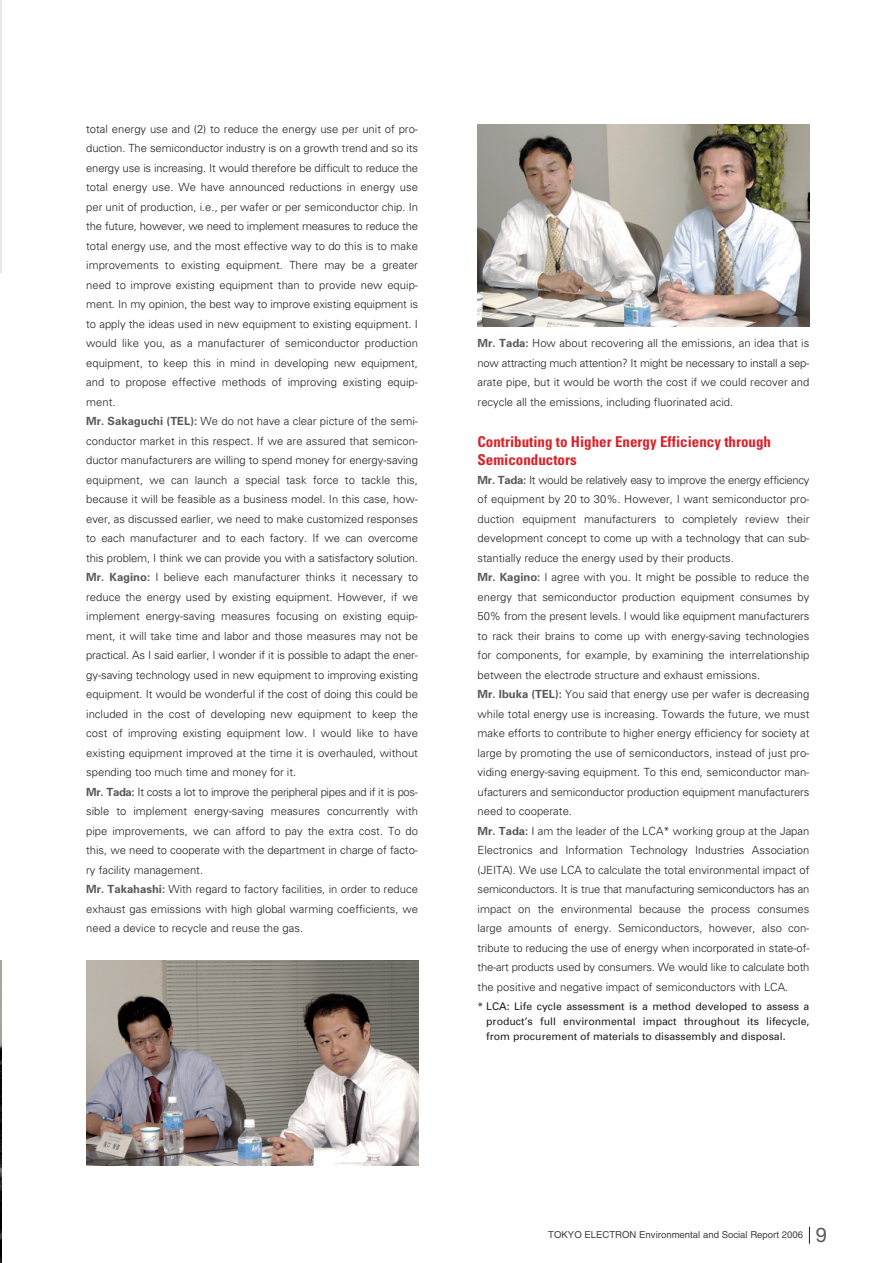
<style>
.page{position:relative;width:893px;height:1263px;background:#fff}
.page>*{position:absolute;margin:0;border:0;box-sizing:border-box;transform-origin:0 0}
.t1{font:700 condensed 15px/18px "Univers";color:#da2128}
.t2{font:300 11.25px/19.5px "Univers";color:#231f20}
.t3{font:10.5px/15px "Univers";color:#231f20;text-align:justify}
.t4{font:9.6px "Helvetica";color:#404041}
.s1{font-weight:700;color:#58595b}
.s2{font-family:"Helvetica Neue";font-size:20.25px;color:#58595b}
</style>
<div class="page">
<hr style="left:0;top:0;width:1px;height:272px;background:#e6e7e8">
<img style="left:477px;top:124px;width:332px;height:202px">
<img style="left:0;top:961px;width:1px;height:302px">
<img style="left:86px;top:961px;width:332px;height:205px">
<svg style="left:809px;top:1227px;width:1px;height:17px"></svg>
<p class="t2" style="left:86px;top:120px;width:333px">total energy use and (2) to reduce the energy use per unit of pro&shy;duction. The semiconductor industry is on a growth trend and so its energy use is increasing. It would therefore be difficult to reduce the total energy use. We have announced reductions in energy use per unit of production, i.e., per wafer or per semiconductor chip. In the future, however, we need to implement measures to reduce the total energy use, and the most effective way to do this is to make improvements to existing equipment. There may be a greater need to improve existing equipment than to provide new equip&shy;ment. In my opinion, the best way to improve existing equipment is to apply the ideas used in new equipment to existing equipment. I would like you, as a manufacturer of semiconductor production equipment, to keep this in mind in developing new equipment, and to propose effective methods of improving existing equip&shy;ment.<br><span class="s1">Mr. Sakaguchi (TEL):</span> We do not have a clear picture of the semi&shy;conductor market in this respect. If we are assured that semicon&shy;ductor manufacturers are willing to spend money for energy-saving equipment, we can launch a special task force to tackle this, because it will be feasible as a business model. In this case, how&shy;ever, as discussed earlier, we need to make customized responses to each manufacturer and to each factory. If we can overcome this problem, I think we can provide you with a satisfactory solution.<br><span class="s1">Mr. Kagino:</span> I believe each manufacturer thinks it necessary to reduce the energy used by existing equipment. However, if we implement energy-saving measures focusing on existing equip&shy;ment, it will take time and labor and those measures may not be practical. As I said earlier, I wonder if it is possible to adapt the ener&shy;gy-saving technology used in new equipment to improving existing equipment. It would be wonderful if the cost of doing this could be included in the cost of developing new equipment to keep the cost of improving existing equipment low. I would like to have existing equipment improved at the time it is overhauled, without spending too much time and money for it.<br><span class="s1">Mr. Tada:</span> It costs a lot to improve the peripheral pipes and if it is pos&shy;sible to implement energy-saving measures concurrently with pipe improvements, we can afford to pay the extra cost. To do this, we need to cooperate with the department in charge of facto&shy;ry facility management.<br><span class="s1">Mr. Takahashi:</span> With regard to factory facilities, in order to reduce exhaust gas emissions with high global warming coefficients, we need a device to recycle and reuse the gas.</p>
<p class="t2" style="left:477px;top:334px;width:333px;text-align:justify"><span class="s1">Mr. Tada:</span> How about recovering all the emissions, an idea that is now attracting much attention? It might be necessary to install a sep&shy;arate pipe, but it would be worth the cost if we could recover and recycle all the emissions, including fluorinated acid.</p>
<h1 class="t1" style="left:477px;top:434px;width:295px">Contributing to Higher Energy Efficiency through<br>Semiconductors</h1>
<p class="t2" style="left:477px;top:471px;width:333px"><span class="s1">Mr. Tada:</span> It would be relatively easy to improve the energy efficiency of equipment by 20 to 30%. However, I want semiconductor pro&shy;duction equipment manufacturers to completely review their development concept to come up with a technology that can sub&shy;stantially reduce the energy used by their products.<br><span class="s1">Mr. Kagino:</span> I agree with you. It might be possible to reduce the energy that semiconductor production equipment consumes by 50% from the present levels. I would like equipment manufacturers to rack their brains to come up with energy-saving technologies for components, for example, by examining the interrelationship between the electrode structure and exhaust emissions.<br><span class="s1">Mr. Ibuka (TEL):</span> You said that energy use per wafer is decreasing while total energy use is increasing. Towards the future, we must make efforts to contribute to higher energy efficiency for society at large by promoting the use of semiconductors, instead of just pro&shy;viding energy-saving equipment. To this end, semiconductor man&shy;ufacturers and semiconductor production equipment manufacturers need to cooperate.<br><span class="s1">Mr. Tada:</span> I am the leader of the LCA* working group at the Japan Electronics and Information Technology Industries Association (JEITA). We use LCA to calculate the total environmental impact of semiconductors. It is true that manufacturing semiconductors has an impact on the environmental because the process consumes large amounts of energy. Semiconductors, however, also con&shy;tribute to reducing the use of energy when incorporated in state-of&shy;the-art products used by consumers. We would like to calculate both the positive and negative impact of semiconductors with LCA.</p>
<p class="t3" style="left:486px;top:1000px;width:325px;text-indent:-9px">* LCA: Life cycle assessment is a method developed to assess a product’s full environmental impact throughout its lifecycle, from procurement of materials to disassembly and disposal.</p>
<p class="t4" style="left:548px;top:1231px;width:280px">TOKYO ELECTRON Environmental and Social Report 2006 <span class="s2">9</span></p>
</div>
